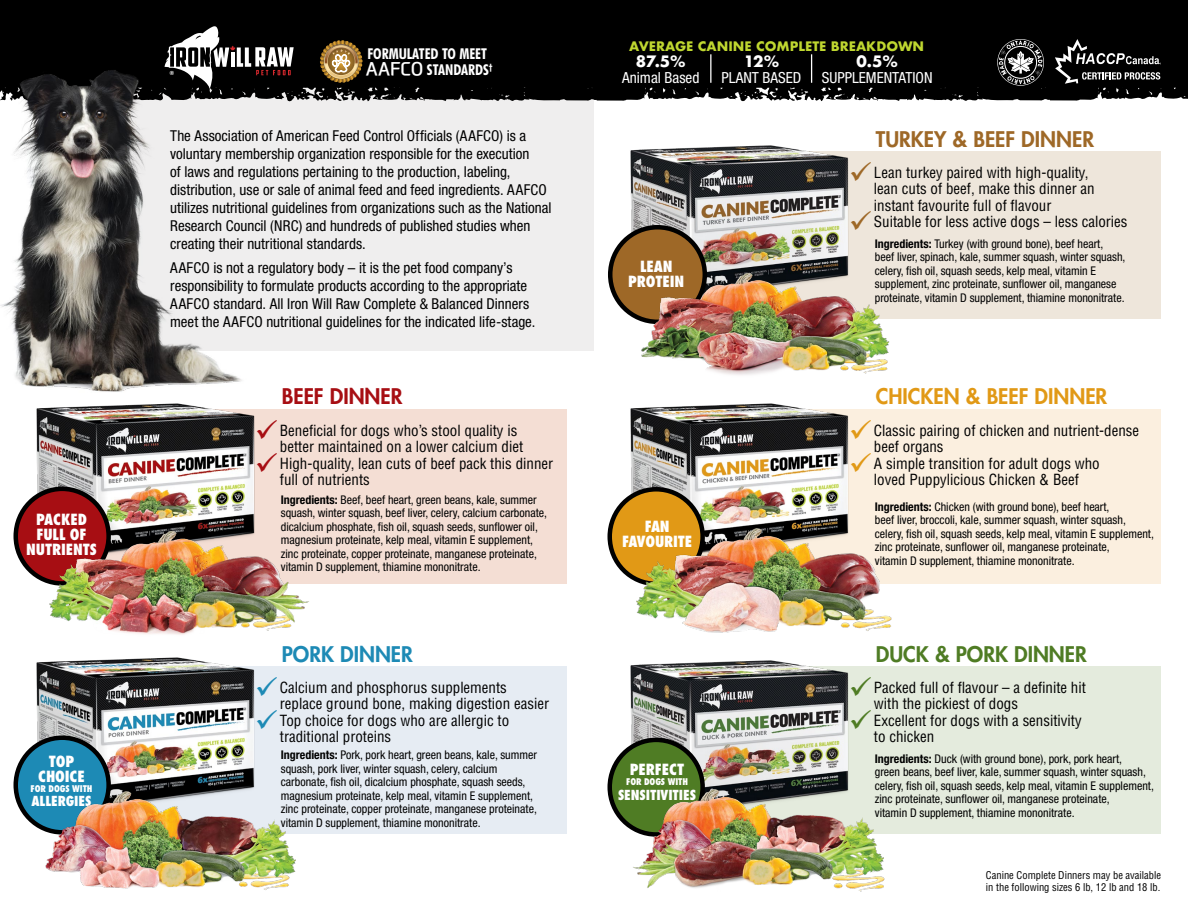
<style>
.page{position:relative;width:1188px;height:918px;background:#fff}
.page>*{position:absolute;margin:0;border:0;box-sizing:border-box;transform-origin:0 0}
.t1{font:800 21px "Futura Std";color:#e19916}
.t2{font:800 21px "Futura Std";color:#9e6827}
.t3{font:800 21px "Futura Std";color:#4f7c24}
.t4{font:800 21px "Futura Std";color:#a70e13}
.t5{font:800 21px "Futura Std";color:#1d8ab5}
.t6{font:condensed 15.3px "Helvetica Neue LT Std";color:#fff}
.t7{font:700 15.3px "Futura";color:#fff}
.t8{font:condensed 15px "Helvetica LT Std";color:#000}
.t9{font:condensed 15px/18px "Helvetica Neue LT Std";color:#000}
.t10{font:800 condensed 15px/15px "Futura Std";letter-spacing:-.01em;color:#fff;text-align:center}
.t11{font:700 condensed 15px/16.2px "Futura BT";color:#fff}
.t12{font:800 condensed 13.5px "Futura Std";letter-spacing:-.01em;color:#fff}
.t13{font:700 12.75px "Futura";color:#bfd730}
.t14{font:condensed 12px/13.5px "Helvetica Neue LT Std";color:#000}
.t15{font:condensed 10.5px/12px "Helvetica LT Std";color:#000}
.t16{font:800 condensed 9px "Futura Std";letter-spacing:-.01em;color:#fff}
.t17{font:700 5.7px "Helvetica";color:#fff}
.s1{font-family:"Modern H";font-stretch:normal;font-size:18px}
.s2{font-family:"Guifxv 2 Transports";font-stretch:normal;font-size:27px;color:#9e6827}
.s3{font-weight:700}
.s4{font-family:"Guifxv 2 Transports";font-stretch:normal;font-size:27px;color:#a70e13}
.s5{font-family:"Guifxv 2 Transports";font-stretch:normal;font-size:27px;color:#e19916}
.s6{font-family:"Guifxv 2 Transports";font-stretch:normal;font-size:27px;color:#1d8ab5}
.s7{font-family:"Guifxv 2 Transports";font-stretch:normal;font-size:27px;color:#4f7c24}
</style>
<div class="page">
<div style="left:104px;top:666px;width:463px;height:168px;background:#e6ecf3"></div>
<div style="left:104px;top:409px;width:463px;height:175px;background:#f4ded4"></div>
<div style="left:698px;top:666px;width:463px;height:168px;background:#e4ebdd"></div>
<div style="left:698px;top:409px;width:463px;height:175px;background:#fbefdf"></div>
<div style="left:698px;top:151px;width:463px;height:167px;background:#eee6db"></div>
<div style="left:81px;top:62px;width:513px;height:289px;background:#efeeee"></div>
<div style="left:0;top:0;width:1188px;height:102px;background:#000"></div>
<img style="left:18px;top:657px;width:237px;height:118px">
<img style="left:611px;top:660px;width:238px;height:124px">
<svg style="left:165px;top:26px;width:129px;height:63px"></svg>
<img style="left:317px;top:37px;width:49px;height:49px">
<svg style="left:320px;top:40px;width:43px;height:43px"></svg>
<svg style="left:710px;top:54px;width:1px;height:29px"></svg>
<svg style="left:811px;top:54px;width:1px;height:29px"></svg>
<img style="left:0;top:60px;width:254px;height:328px">
<div style="left:610px;top:740px;width:93px;height:94px;background:#4f7c24;border-radius:50%"></div>
<div style="left:607px;top:738px;width:98px;height:99px;border:4px solid #000;border-radius:50%"></div>
<img style="left:608px;top:145px;width:241px;height:160px">
<img style="left:612px;top:403px;width:237px;height:121px">
<div style="left:610px;top:227px;width:95px;height:95px;background:#9e6827;border-radius:50%"></div>
<div style="left:608px;top:225px;width:99px;height:99px;border:4px solid #000;border-radius:50%"></div>
<div style="left:610px;top:489px;width:93px;height:95px;background:#e19916;border-radius:50%"></div>
<img style="left:618px;top:268px;width:310px;height:107px">
<img style="left:608px;top:784px;width:277px;height:108px">
<img style="left:608px;top:524px;width:284px;height:109px">
<svg style="left:1055px;top:39px;width:106px;height:45px"></svg>
<svg style="left:997px;top:39px;width:47px;height:47px"></svg>
<img style="left:17px;top:388px;width:238px;height:140px">
<div style="left:16px;top:738px;width:93px;height:94px;background:#1d8ab5;border-radius:50%"></div>
<div style="left:13px;top:735px;width:98px;height:100px;border:4px solid #000;border-radius:50%"></div>
<div style="left:16px;top:489px;width:93px;height:94px;background:#a70e13;border-radius:50%"></div>
<div style="left:13px;top:487px;width:98px;height:99px;border:4px solid #000;border-radius:50%"></div>
<img style="left:15px;top:528px;width:294px;height:107px">
<img style="left:13px;top:775px;width:283px;height:115px">
<p class="t10" style="left:26px;top:512px;width:72px">PACKED<br>FULL OF<br>NUTRIENTS</p>
<p class="t10" style="left:38px;top:754px;width:48px">TOP<br>CHOICE</p>
<p class="t16" style="left:31px;top:783px;width:63px">FOR DOGS WITH</p>
<p class="t12" style="left:32px;top:792px;width:61px">ALLERGIES</p>
<p class="t17" style="left:170px;top:70px;width:6px">®</p>
<p class="t13" style="left:629px;top:37px;width:297px">AVERAGE CANINE COMPLETE BREAKDOWN</p>
<p class="t7" style="left:856px;top:50px;width:43px">0.5%</p>
<p class="t6" style="left:822px;top:68px;width:112px">SUPPLEMENTATION</p>
<p class="t11" style="left:366px;top:45px;width:128px">FORMULATED TO MEET<br><span class="s1">AAFCO</span> STANDARDS<sup>†</sup></p>
<p class="t7" style="left:636px;top:50px;width:51px">87.5%</p>
<p class="t7" style="left:744px;top:50px;width:37px">12%</p>
<p class="t6" style="left:722px;top:68px;width:81px">PLANT BASED</p>
<p class="t6" style="left:622px;top:68px;width:79px">Animal Based</p>
<p class="t9" style="left:170px;top:127px;width:383px">The Association of American Feed Control Officials (AAFCO) is a voluntary membership organization responsible for the execution<br>of laws and regulations pertaining to the production, labeling, distribution, use or sale of animal feed and feed ingredients. AAFCO utilizes nutritional guidelines from organizations such as the National Research Council (NRC) and hundreds of published studies when creating their nutritional standards.</p>
<p class="t9" style="left:170px;top:259px;width:367px">AAFCO is not a regulatory body – it is the pet food company’s responsibility to formulate products according to the appropriate AAFCO standard. All Iron Will Raw Complete &amp; Balanced Dinners meet the AAFCO nutritional guidelines for the indicated life-stage.</p>
<p class="t10" style="left:628px;top:259px;width:57px">LEAN<br>PROTEIN</p>
<h1 class="t2" style="left:876px;top:126px;width:220px">TURKEY &amp; BEEF DINNER</h1>
<p class="t8" style="left:850px;top:163px;width:240px"><span class="s2">Z</span>Lean turkey paired with high-quality,</p>
<p class="t8" style="left:874px;top:179px;width:222px">lean cuts of beef, make this dinner an</p>
<p class="t8" style="left:874px;top:196px;width:179px">instant favourite full of flavour</p>
<p class="t8" style="left:850px;top:212px;width:279px"><span class="s2">Z</span>Suitable for less active dogs – less calories</p>
<p class="t14" style="left:875px;top:236px;width:252px"><span class="s3">Ingredients:</span> Turkey (with ground bone), beef heart, beef liver, spinach, kale, summer squash, winter squash, celery, fish oil, squash seeds, kelp meal, vitamin E supplement, zinc proteinate, sunflower oil, manganese proteinate, vitamin D supplement, thiamine mononitrate.</p>
<h1 class="t4" style="left:282px;top:383px;width:122px">BEEF DINNER</h1>
<h1 class="t1" style="left:876px;top:383px;width:233px">CHICKEN &amp; BEEF DINNER</h1>
<p class="t8" style="left:256px;top:421px;width:263px"><span class="s4">Z</span>Beneficial for dogs who’s stool quality is</p>
<p class="t8" style="left:280px;top:437px;width:245px">better maintained on a lower calcium diet</p>
<p class="t8" style="left:256px;top:454px;width:299px"><span class="s4">Z</span>High-quality, lean cuts of beef pack this dinner</p>
<p class="t8" style="left:280px;top:470px;width:91px">full of nutrients</p>
<p class="t8" style="left:850px;top:421px;width:291px"><span class="s5">Z</span>Classic pairing of chicken and nutrient-dense</p>
<p class="t8" style="left:874px;top:437px;width:71px">beef organs</p>
<p class="t8" style="left:850px;top:454px;width:251px"><span class="s5">Z</span>A simple transition for adult dogs who</p>
<p class="t8" style="left:874px;top:470px;width:206px">loved Puppylicious Chicken &amp; Beef</p>
<p class="t14" style="left:281px;top:493px;width:268px"><span class="s3">Ingredients:</span> Beef, beef heart, green beans, kale, summer squash, winter squash, beef liver, celery, calcium carbonate, dicalcium phosphate, fish oil, squash seeds, sunflower oil, magnesium proteinate, kelp meal, vitamin E supplement, zinc proteinate, copper proteinate, manganese proteinate, vitamin D supplement, thiamine mononitrate.</p>
<p class="t14" style="left:875px;top:500px;width:281px"><span class="s3">Ingredients:</span> Chicken (with ground bone), beef heart,<br>beef liver, broccoli, kale, summer squash, winter squash, celery, fish oil, squash seeds, kelp meal, vitamin E supplement, zinc proteinate, sunflower oil, manganese proteinate,<br>vitamin D supplement, thiamine mononitrate.</p>
<p class="t10" style="left:622px;top:519px;width:72px">FAN<br>FAVOURITE</p>
<h1 class="t5" style="left:282px;top:641px;width:133px">PORK DINNER</h1>
<h1 class="t3" style="left:876px;top:641px;width:213px">DUCK &amp; PORK DINNER</h1>
<p class="t8" style="left:256px;top:678px;width:253px"><span class="s6">Z</span>Calcium and phosphorus supplements</p>
<p class="t8" style="left:280px;top:694px;width:271px">replace ground bone, making digestion easier</p>
<p class="t8" style="left:256px;top:711px;width:255px"><span class="s6">Z</span>Top choice for dogs who are allergic to</p>
<p class="t8" style="left:280px;top:727px;width:113px">traditional proteins</p>
<p class="t8" style="left:850px;top:678px;width:238px"><span class="s7">Z</span>Packed full of flavour – a definite hit</p>
<p class="t8" style="left:874px;top:694px;width:146px">with the pickiest of dogs</p>
<p class="t8" style="left:850px;top:711px;width:233px"><span class="s7">Z</span>Excellent for dogs with a sensitivity</p>
<p class="t8" style="left:874px;top:727px;width:62px">to chicken</p>
<p class="t14" style="left:281px;top:748px;width:258px"><span class="s3">Ingredients:</span> Pork, pork heart, green beans, kale, summer squash, pork liver, winter squash, celery, calcium carbonate, fish oil, dicalcium phosphate, squash seeds, magnesium proteinate, kelp meal, vitamin E supplement, zinc proteinate, copper proteinate, manganese proteinate, vitamin D supplement, thiamine mononitrate.</p>
<p class="t14" style="left:875px;top:752px;width:281px"><span class="s3">Ingredients:</span> Duck (with ground bone), pork, pork heart,<br>green beans, beef liver, kale, summer squash, winter squash, celery, fish oil, squash seeds, kelp meal, vitamin E supplement, zinc proteinate, sunflower oil, manganese proteinate,<br>vitamin D supplement, thiamine mononitrate.</p>
<p class="t10" style="left:630px;top:762px;width:56px">PERFECT</p>
<p class="t16" style="left:626px;top:776px;width:63px">FOR DOGS WITH</p>
<p class="t12" style="left:618px;top:787px;width:80px">SENSITIVITIES</p>
<p class="t15" style="left:986px;top:869px;width:177px">Canine Complete Dinners may be available in the following sizes 6 lb, 12 lb and 18 lb.</p>
</div>
